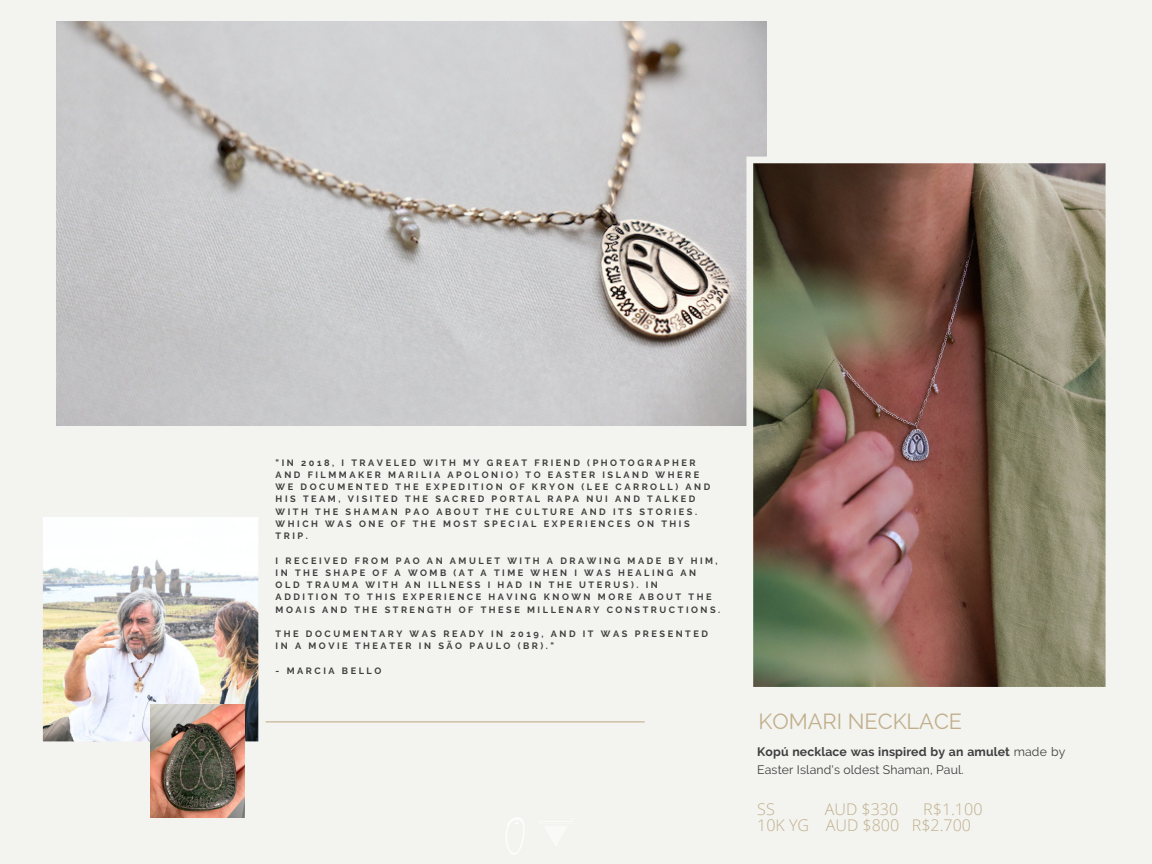
<style>
.page{position:relative;width:1152px;height:864px;background:#f3f4f0}
.page>*{position:absolute;margin:0;border:0;box-sizing:border-box;transform-origin:0 0}
.t1{font:21.75px "Raleway";color:#c1af8c}
.t2{font:300 16.05px "Open Sans";color:#c1af8c}
.t3{font:12.3px/18.3px "Raleway";letter-spacing:.01em;color:#3f3f3f}
.t4{font:700 9.15px/12.3px "Raleway";letter-spacing:.275em;color:#3f3f3f}
.s1{font-weight:700}
</style>
<div class="page">
<hr style="left:135px;top:721px;width:509px;height:1px;background:#c1af8c">
<img style="left:57px;top:21px;width:709px;height:404px">
<img style="left:42px;top:517px;width:224px;height:232px">
<img style="left:506px;top:817px;width:18px;height:38px">
<img style="left:151px;top:704px;width:93px;height:114px">
<img style="left:746px;top:157px;width:360px;height:530px">
<p class="t4" style="left:276px;top:456px;width:436px">"IN 2018, I TRAVELED WITH MY GREAT FRIEND (PHOTOGRAPHER AND FILMMAKER MARILIA APOLONIO) TO EASTER ISLAND WHERE WE DOCUMENTED THE EXPEDITION OF KRYON (LEE CARROLL) AND HIS TEAM, VISITED THE SACRED PORTAL RAPA NUI AND TALKED WITH THE SHAMAN PAO ABOUT THE CULTURE AND ITS STORIES.<br>WHICH WAS ONE OF THE MOST SPECIAL EXPERIENCES ON THIS TRIP.</p>
<p class="t4" style="left:276px;top:554px;width:446px">I RECEIVED FROM PAO AN AMULET WITH A DRAWING MADE BY HIM, IN THE SHAPE OF A WOMB (AT A TIME WHEN I WAS HEALING AN OLD TRAUMA WITH AN ILLNESS I HAD IN THE UTERUS). IN ADDITION TO THIS EXPERIENCE HAVING KNOWN MORE ABOUT THE MOAIS AND THE STRENGTH OF THESE MILLENARY CONSTRUCTIONS.</p>
<p class="t4" style="left:276px;top:628px;width:434px">THE DOCUMENTARY WAS READY IN 2019, AND IT WAS PRESENTED<br>IN A MOVIE THEATER IN SÃO PAULO (BR)."</p>
<p class="t4" style="left:276px;top:664px;width:107px">- MARCIA BELLO</p>
<p class="t1" style="left:758px;top:708px;width:205px">KOMARI NECKLACE</p>
<p class="t3" style="left:757px;top:742px;width:310px"><span class="s1">Kopú necklace was inspired by an amulet</span> made by<br>Easter Island's oldest Shaman, Paul.</p>
<p class="t2" style="left:757px;top:798px;width:19px">SS</p>
<p class="t2" style="left:825px;top:798px;width:75px">AUD $330</p>
<p class="t2" style="left:923px;top:798px;width:61px">R$1.100</p>
<p class="t2" style="left:757px;top:814px;width:215px">10K YG AUD $800 R$2.700</p>
</div>
